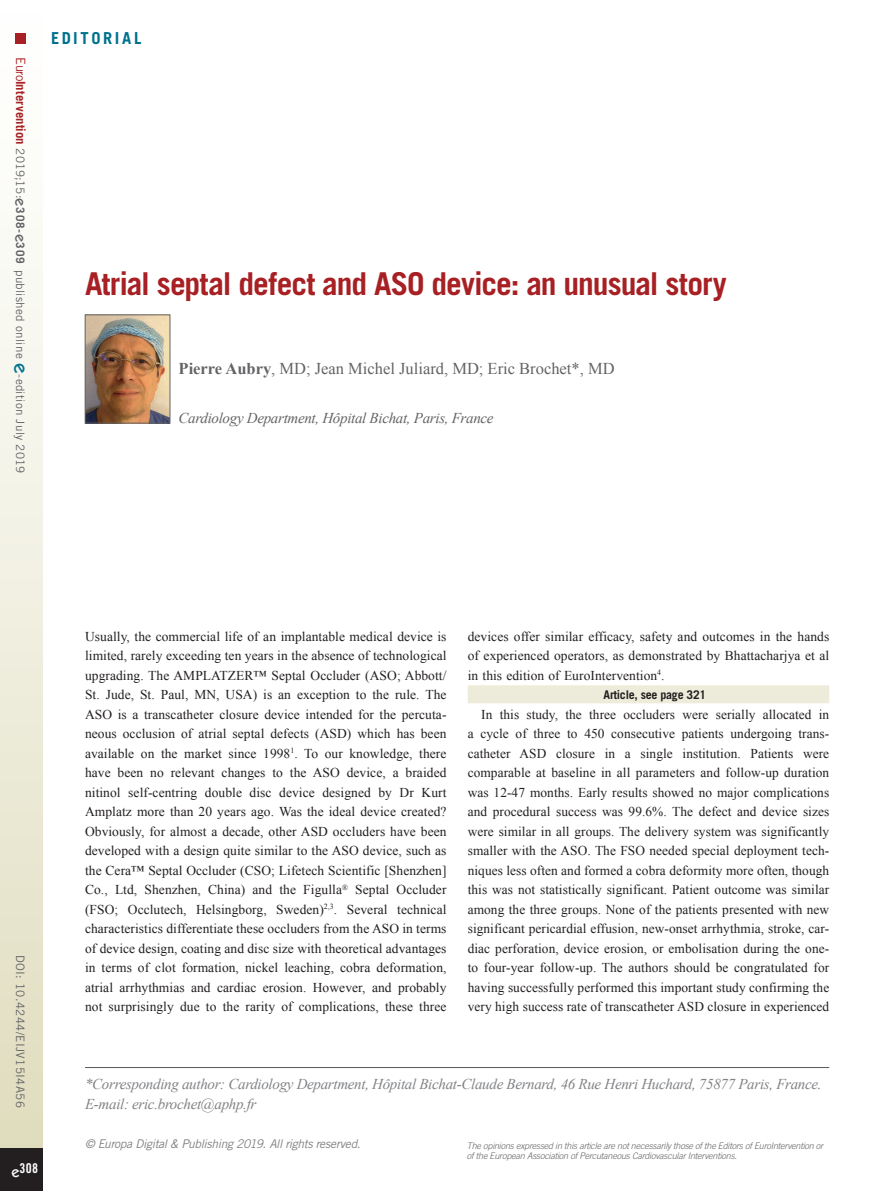
<style>
.page{position:relative;width:893px;height:1191px;background:#fff}
.page>*{position:absolute;margin:0;border:0;box-sizing:border-box;transform-origin:0 0}
.t1{font:700 31.5px "Trade Gothic LT Std";letter-spacing:-.03em;color:#a72023}
.t2{font:16.5px "Times New Roman";color:#636366}
.t3{font:700 16.5px "Trade Gothic LT Std";letter-spacing:.16em;color:#00718e}
.t4{font:italic 15px/19.5px "Times New Roman";letter-spacing:-.02em;color:#808285}
.t5{font:italic 15px "Times New Roman";letter-spacing:-.02em;color:#636366}
.t6{font:13.5px/19.5px "Times New Roman";letter-spacing:.005em;color:#231f20;text-align:justify}
.t7{font:13.5px "Trade Gothic LT Std Bd Cn 20";color:#fff}
.t8{font:italic 12px "Trade Gothic LT Std";letter-spacing:-.03em;color:#808285}
.t9{font:700 12px "Trade Gothic LT Std";letter-spacing:-.02em;color:#231f20}
.t10{font:11.7px "Trade Gothic LT Std";letter-spacing:.03em;color:#636366}
.t11{font:italic 300 9px/10.5px "Trade Gothic LT Std";letter-spacing:-.02em;color:#636366}
.s1{font-size:12.75px;color:#a72023}
.s2{font-weight:700;font-size:12.75px;color:#a72023}
.s3{font-family:"ITC Kabel Std";font-weight:500;font-size:15px}
.s4{font-weight:700}
.s5{font-family:"ITC Kabel Std";font-weight:500;font-size:19.5px;color:#00718e}
</style>
<div class="page">
<div style="left:0;top:0;width:43px;height:1191px;background:linear-gradient(to bottom,#fff,#dfdcbd)"></div>
<div style="left:0;top:1148px;width:43px;height:43px;background:#231f20"></div>
<div style="left:16px;top:34px;width:10px;height:10px;background:#a72023"></div>
<hr style="left:85px;top:1067px;width:744px;height:1px;background:#57585a">
<div style="left:468px;top:685px;width:361px;height:18px;background:#edecda"></div>
<img style="left:87px;top:317px;width:81px;height:104px">
<div style="left:85px;top:315px;width:85px;height:108px;border:1px solid #636366"></div>
<p class="t10" style="left:27px;top:57px;width:417px;rotate:90deg"><span class="s1">Euro</span><span class="s2">Intervention</span> 2019;15:<span class="s3">e</span><span class="s4">308-</span><span class="s3">e</span><span class="s4">309</span> published online <span class="s5">e</span>-edition July 2019</p>
<p class="t3" style="left:51px;top:28px;width:92px">EDITORIAL</p>
<h1 class="t1" style="left:85px;top:264px;width:643px">Atrial septal defect and ASO device: an unusual story</h1>
<p class="t2" style="left:179px;top:357px;width:437px"><span class="s4">Pierre Aubry</span>, MD; Jean Michel Juliard, MD; Eric Brochet*, MD</p>
<p class="t5" style="left:179px;top:408px;width:316px">Cardiology Department, Hôpital Bichat, Paris, France</p>
<p class="t10" style="left:27px;top:954px;width:154px;rotate:90deg">DOI: 10.4244/EIJV15I4A56</p>
<p class="t7" style="left:11px;top:1160px;width:28px"><span class="s3">e</span>308</p>
<p class="t6" style="left:85px;top:626px;width:363px">Usually, the commercial life of an implantable medical device is limited, rarely exceeding ten years in the absence of technological upgrading. The AMPLATZER™ Septal Occluder (ASO; Abbott/ St. Jude, St. Paul, MN, USA) is an exception to the rule. The ASO is a transcatheter closure device intended for the percuta&shy;neous occlusion of atrial septal defects (ASD) which has been available on the market since 1998<sup>1</sup>. To our knowledge, there have been no relevant changes to the ASO device, a braided nitinol self-centring double disc device designed by Dr Kurt Amplatz more than 20 years ago. Was the ideal device created?<br>Obviously, for almost a decade, other ASD occluders have been developed with a design quite similar to the ASO device, such as the Cera™ Septal Occluder (CSO; Lifetech Scientific [Shenzhen] Co., Ltd, Shenzhen, China) and the Figulla<sup>®</sup> Septal Occluder (FSO; Occlutech, Helsingborg, Sweden)<sup>2,3</sup>. Several technical characteristics differentiate these occluders from the ASO in terms of device design, coating and disc size with theoretical advantages in terms of clot formation, nickel leaching, cobra deformation, atrial arrhythmias and cardiac erosion. However, and probably not surprisingly due to the rarity of complications, these three</p>
<p class="t6" style="left:468px;top:626px;width:363px">devices offer similar efficacy, safety and outcomes in the hands of experienced operators, as demonstrated by Bhattacharjya et al in this edition of EuroIntervention<sup>4</sup>.</p>
<p class="t9" style="left:604px;top:687px;width:104px">Article, see page 321</p>
<p class="t6" style="left:468px;top:704px;width:363px;text-indent:14px">In this study, the three occluders were serially allocated in a cycle of three to 450 consecutive patients undergoing trans&shy;catheter ASD closure in a single institution. Patients were comparable at baseline in all parameters and follow-up duration was 12-47 months. Early results showed no major complications and procedural success was 99.6%. The defect and device sizes were similar in all groups. The delivery system was significantly smaller with the ASO. The FSO needed special deployment tech&shy;niques less often and formed a cobra deformity more often, though this was not statistically significant. Patient outcome was similar among the three groups. None of the patients presented with new significant pericardial effusion, new-onset arrhythmia, stroke, car&shy;diac perforation, device erosion, or embolisation during the one&shy;to four-year follow-up. The authors should be congratulated for having successfully performed this important study confirming the very high success rate of transcatheter ASD closure in experienced</p>
<p class="t4" style="left:85px;top:1074px;width:738px">*Corresponding author: Cardiology Department, Hôpital Bichat-Claude Bernard, 46 Rue Henri Huchard, 75877 Paris, France.<br>E-mail: eric.brochet@aphp.fr</p>
<p class="t8" style="left:85px;top:1137px;width:277px">© Europa Digital &amp; Publishing 2019. All rights reserved.</p>
<p class="t11" style="left:467px;top:1140px;width:358px">The opinions expressed in this article are not necessarily those of the Editors of EuroIntervention or of the European Association of Percutaneous Cardiovascular Interventions.</p>
</div>
